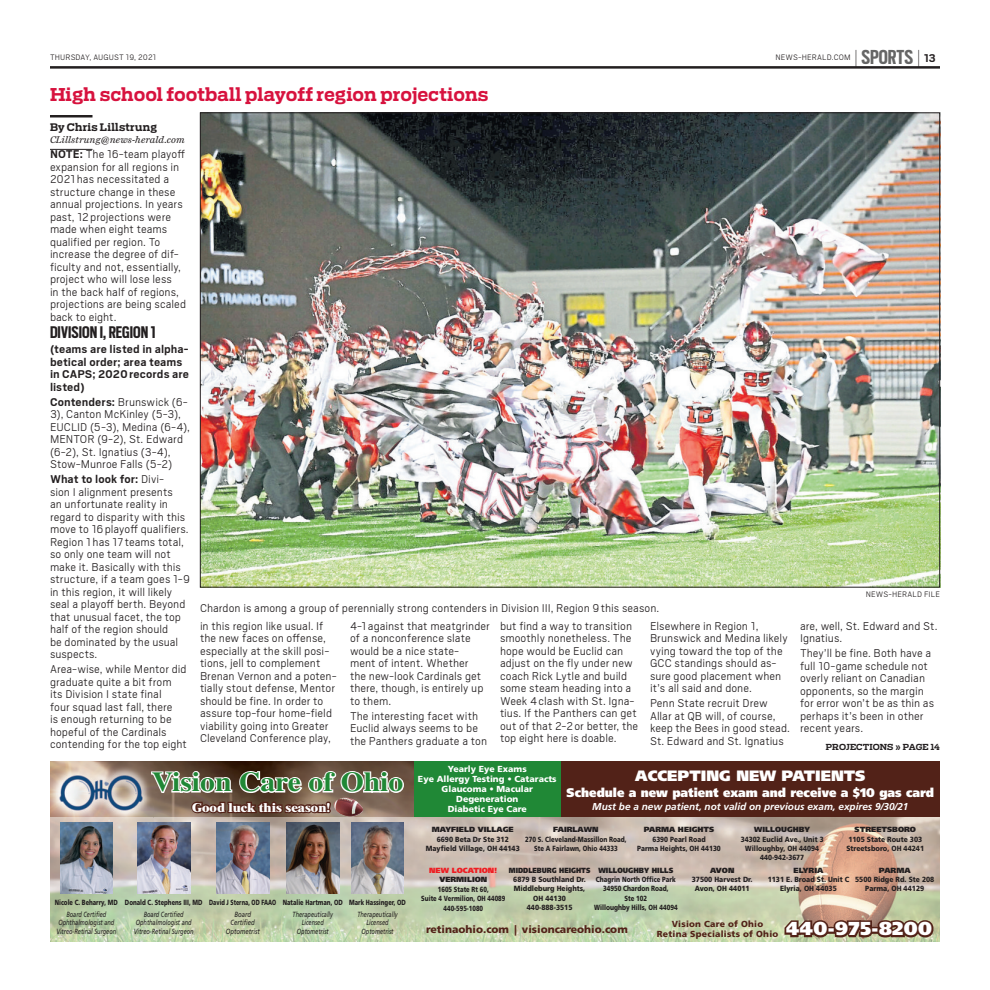
<style>
.page{position:relative;width:990px;height:990px;background:#fff}
.page>*{position:absolute;margin:0;border:0;box-sizing:border-box;transform-origin:0 0}
.t1{font:700 27.5px "Times";color:#208836;scale:1.08 1}
.t2{font:700 22.5px "Scout Cond";color:#666}
.t3{font:700 18.75px "Scout Cond";color:#231f20}
.t4{font:900 18.75px "Frutiger";letter-spacing:.025em;color:#fff}
.t5{font:700 17.5px "Receiver";color:#d7123e}
.t6{font:900 15px "Frutiger";color:#fff}
.t7{font:300 12.5px/12.5px "Cub Scout";color:#231f20}
.t8{font:700 12.5px/12.5px "Cub Scout";letter-spacing:.005em;color:#231f20}
.t9{font:900 12.5px "Frutiger";color:#fff;scale:.94 1}
.t10{font:800 12.5px "Times";color:#fff;scale:1.1 1}
.t11{font:900 10.5px "Frutiger";color:#522218}
.t12{font:700 10.25px "Receiver";letter-spacing:.03em;color:#231f20}
.t13{font:italic 700 10px "Frutiger";color:#fff}
.t14{font:italic 10px "Miller Daily Two";letter-spacing:.015em;color:#231f20}
.t15{font:900 8.75px/10px "Frutiger";color:#fff;text-align:center}
.t16{font:300 8.75px "Cub Scout";letter-spacing:.015em;color:#231f20}
.t17{font:900 8.75px/10px "Frutiger";letter-spacing:.025em;color:#522218;text-align:center}
.t18{font:700 8.25px "Receiver";letter-spacing:.005em;color:#231f20}
.t19{font:900 7.5px/9.4px "Frutiger";color:#231f20;text-align:center;scale:.9 1}
.t20{font:italic 7.5px/8.8px "Frutiger";color:#231f20;text-align:center;scale:.75 1}
.t21{font:900 7.5px/9.4px "Frutiger";color:#231f20;text-align:center;scale:.8 1}
.t22{font:900 7.5px "Frutiger";color:#231f20}
.t23{font:900 7.5px "Frutiger";color:#231f20;scale:.75 1}
.t24{font:900 7.5px/9.4px "Frutiger";color:#231f20;text-align:center;scale:.87 1}
.t25{font:900 7.5px/9.4px "Frutiger";color:#231f20;text-align:center;scale:.78 1}
.t26{font:900 7.5px/9.4px "Frutiger";color:#231f20;text-align:center;scale:.86 1}
.t27{font:italic 7.5px/8.8px "Frutiger";color:#231f20;text-align:center;scale:.8 1}
.t28{font:900 7.5px "Frutiger";color:#231f20;scale:.7 1}
.t29{font:900 7.5px "Frutiger";color:#231f20;scale:.85 1}
.t30{font:900 7.5px "Frutiger";color:#231f20;scale:.9 1}
.t31{font:900 7.5px "Frutiger";color:#ee1d23}
.s1{font-family:"Cub Scout";font-weight:300;font-size:21.5px;color:#231f20}
.s2{font-family:"Cub Scout";font-size:12.5px;color:#231f20}
.s3{font-weight:700}
</style>
<div class="page">
<hr style="left:50px;top:115px;width:42px;height:2px;background:#231f20">
<hr style="left:50px;top:149px;width:42px;height:1px;background:#231f20">
<img style="left:202px;top:114px;width:736px;height:472px">
<img style="left:50px;top:761px;width:890px;height:180px">
<div style="left:561px;top:761px;width:379px;height:56px;background:#522218"></div>
<div style="left:414px;top:761px;width:147px;height:56px;background:#208836"></div>
<svg style="left:783px;top:916px;width:152px;height:23px;background:#7f5f4b"></svg>
<img style="left:50px;top:762px;width:104px;height:61px">
<img style="left:50px;top:765px;width:103px;height:56px">
<svg style="left:150px;top:770px;width:255px;height:45px"></svg>
<img style="left:334px;top:798px;width:29px;height:19px">
<img style="left:60px;top:823px;width:53px;height:70px">
<img style="left:137px;top:823px;width:53px;height:70px">
<img style="left:216px;top:823px;width:53px;height:70px">
<img style="left:351px;top:823px;width:53px;height:70px">
<img style="left:286px;top:823px;width:53px;height:70px">
<hr style="left:50px;top:66px;width:890px;height:3px;background:#231f20">
<p class="t16" style="left:50px;top:55px;width:108px">THURSDAY, AUGUST 19, 2021</p>
<p class="t16" style="left:775px;top:55px;width:77px">NEWS-HERALD.COM</p>
<h2 class="t2" style="left:855px;top:43px;width:83px"><span class="s1">|</span> SPORTS <span class="s1">|</span> <span class="s2">13</span></h2>
<h3 class="t5" style="left:50px;top:88px;width:440px">High school football playoff region projections</h3>
<p class="t12" style="left:50px;top:123px;width:109px">By Chris Lillstrung</p>
<p class="t14" style="left:50px;top:134px;width:136px">CLillstrung@news-herald.com</p>
<p class="t7" style="left:50px;top:149px;width:138px"><span class="s3">NOTE:</span> The 16-team playoff expansion for all regions in<br>2021has necessitated a structure change in these annual projections. In years past, 12projections were made when eight teams qualified per region. To increase the degree of dif&shy;ficulty and not, essentially, project who will lose less<br>in the back half of regions, projections are being scaled back to eight.</p>
<h3 class="t3" style="left:50px;top:321px;width:107px">DIVISION I,REGION 1</h3>
<p class="t8" style="left:50px;top:344px;width:141px">(teams are listed in alpha&shy;betical order; area teams in CAPS; 2020records are listed)</p>
<p class="t7" style="left:50px;top:397px;width:141px"><span class="s3">Contenders:</span> Brunswick (6-<br>3), Canton McKinley (5-3),<br>EUCLID (5-3), Medina (6-4),<br>MENTOR (9-2), St. Edward (6-2), St. Ignatius (3-4),<br>Stow-Munroe Falls (5-2)</p>
<p class="t7" style="left:50px;top:474px;width:141px"><span class="s3">What to look for:</span> Divi-<br>sion I alignment presents<br>an unfortunate reality in regard to disparity with this move to 16playoff qualifiers.<br>Region 1has 17teams total, so only one team will not make it. Basically with this structure, if a team goes 1-9 in this region, it will likely seal a playoff berth. Beyond that unusual facet, the top half of the region should<br>be dominated by the usual suspects.</p>
<p class="t7" style="left:50px;top:664px;width:139px">Area-wise, while Mentor did graduate quite a bit from its Division I state final<br>four squad last fall, there<br>is enough returning to be hopeful of the Cardinals contending for the top eight</p>
<p class="t16" style="left:866px;top:591px;width:76px">NEWS-HERALD FILE</p>
<p class="t7" style="left:200px;top:603px;width:461px">Chardon is among a group of perennially strong contenders in Division III, Region 9this season.</p>
<p class="t7" style="left:200px;top:620px;width:138px">in this region like usual. If the new faces on offense, especially at the skill posi&shy;tions, jell to complement<br>Brenan Vernon and a poten&shy;tially stout defense, Mentor should be fine. In order to assure top-four home-field viability going into Greater<br>Cleveland Conference play,</p>
<p class="t7" style="left:350px;top:620px;width:141px">4-1against that meatgrinder of a nonconference slate would be a nice state-<br>ment of intent. Whether<br>the new-look Cardinals get there, though, is entirely up to them.</p>
<p class="t7" style="left:500px;top:620px;width:140px">but find a way to transition smoothly nonetheless. The hope would be Euclid can adjust on the fly under new coach Rick Lytle and build some steam heading into a<br>Week 4clash with St. Igna&shy;tius. If the Panthers can get out of that 2-2or better, the top eight here is doable.</p>
<p class="t7" style="left:650px;top:620px;width:139px">Elsewhere in Region 1,<br>Brunswick and Medina likely vying toward the top of the<br>GCC standings should as&shy;sure good placement when it’s all said and done.</p>
<p class="t7" style="left:800px;top:620px;width:139px">are, well, St. Edward and St.<br>Ignatius.</p>
<p class="t7" style="left:800px;top:648px;width:136px">They’ll be fine. Both have a full 10-game schedule not overly reliant on Canadian opponents, so the margin for error won’t be as thin as perhaps it’s been in other recent years.</p>
<p class="t7" style="left:650px;top:698px;width:142px">Penn State recruit Drew<br>Allar at QB will, of course, keep the Bees in good stead.<br>St. Edward and St. Ignatius</p>
<p class="t7" style="left:350px;top:710px;width:139px">The interesting facet with<br>Euclid always seems to be the Panthers graduate a ton</p>
<p class="t18" style="left:826px;top:744px;width:116px">PROJECTIONS » PAGE 14</p>
<p class="t6" style="left:635px;top:771px;width:232px">ACCEPTING NEW PATIENTS</p>
<p class="t9" style="left:567px;top:788px;width:392px">Schedule a new patient exam and receive a $10 gas card</p>
<p class="t13" style="left:592px;top:800px;width:318px">Must be a new patient, not valid on previous exam, expires 9/30/21</p>
<p class="t15" style="left:418px;top:765px;width:140px">Yearly Eye Exams<br>Eye Allergy Testing • Cataracts<br>Glaucoma • Macular<br>Degeneration<br>Diabetic Eye Care</p>
<p class="t22" style="left:432px;top:827px;width:83px">MAYFIELD VILLAGE</p>
<p class="t19" style="left:426px;top:835px;width:106px">6690 Beta Dr Ste 312<br>Mayfield Village, OH 44143</p>
<h1 class="t1" style="left:152px;top:772px;width:234px">Vision Care of Ohio</h1>
<p class="t10" style="left:192px;top:803px;width:127px">Good luck this season!</p>
<p class="t22" style="left:644px;top:827px;width:72px">PARMA HEIGHTS</p>
<p class="t26" style="left:637px;top:835px;width:99px">6390 Pearl Road<br>Parma Heights, OH 44130</p>
<p class="t22" style="left:754px;top:827px;width:57px">WILLOUGHBY</p>
<p class="t24" style="left:741px;top:835px;width:97px">34302 Euclid Ave., Unit 3<br>Willoughby, OH 44094<br>440-942-3677</p>
<p class="t22" style="left:855px;top:827px;width:63px">STREETSBORO</p>
<p class="t19" style="left:846px;top:835px;width:88px;text-align:left">1105 State Route 303<br>Streetsboro, OH 44241</p>
<p class="t22" style="left:553px;top:827px;width:47px">FAIRLAWN</p>
<p class="t21" style="left:525px;top:835px;width:128px">270 S. Cleveland-Massillon Road,<br>Ste A Fairlawn, Ohio 44333</p>
<p class="t23" style="left:55px;top:900px;width:85px">Nicole C. Beharry, MD</p>
<p class="t20" style="left:56px;top:910px;width:81px">Board Certified<br>Ophthalmologist and<br>Vitreo-Retinal Surgeon</p>
<p class="t23" style="left:125px;top:900px;width:105px">Donald C. Stephens III, MD</p>
<p class="t20" style="left:134px;top:910px;width:81px">Board Certified<br>Ophthalmologist and<br>Vitreo-Retinal Surgeon</p>
<p class="t28" style="left:209px;top:900px;width:97px">David J Sterna, OD FAAO</p>
<p class="t27" style="left:226px;top:910px;width:44px">Board<br>Certified<br>Optometrist</p>
<p class="t23" style="left:283px;top:900px;width:82px">Natalie Hartman, OD</p>
<p class="t20" style="left:293px;top:910px;width:55px">Therapeutically<br>Licensed<br>Optometrist</p>
<p class="t23" style="left:349px;top:900px;width:77px">Mark Hassinger, OD</p>
<p class="t20" style="left:357px;top:910px;width:55px">Therapeutically<br>Licensed<br>Optometrist</p>
<p class="t29" style="left:509px;top:867px;width:97px">MIDDLEBURG HEIGHTS</p>
<p class="t19" style="left:513px;top:876px;width:82px">6879 B Southland Dr.<br>Middleburg Heights,<br>OH 44130<br>440-888-3515</p>
<p class="t30" style="left:598px;top:867px;width:85px">WILLOUGHBY HILLS</p>
<p class="t21" style="left:594px;top:876px;width:106px">Chagrin North Office Park<br>34950 Chardon Road,<br>Ste 102<br>Willoughby Hills, OH 44094</p>
<p class="t31" style="left:429px;top:867px;width:70px">NEW LOCATION!</p>
<p class="t22" style="left:439px;top:876px;width:49px">VERMILION</p>
<p class="t25" style="left:421px;top:886px;width:109px">1605 State Rt 60,<br>Suite 4 Vermilion, OH 44089<br>440-595-1080</p>
<p class="t22" style="left:710px;top:867px;width:26px">AVON</p>
<p class="t19" style="left:692px;top:876px;width:69px">37500 Harvest Dr.<br>Avon, OH 44011</p>
<p class="t22" style="left:794px;top:867px;width:31px">ELYRIA</p>
<p class="t19" style="left:768px;top:876px;width:92px">1131 E. Broad St. Unit C<br>Elyria, OH 44035</p>
<p class="t22" style="left:879px;top:867px;width:33px">PARMA</p>
<p class="t19" style="left:855px;top:876px;width:89px">5500 Ridge Rd. Ste 208<br>Parma, OH 44129</p>
<p class="t17" style="left:657px;top:920px;width:123px">Vision Care of Ohio<br>Retina Specialists of Ohio</p>
<p class="t11" style="left:426px;top:926px;width:203px">retinaohio.com | visioncareohio.com</p>
<h3 class="t4" style="left:786px;top:922px;width:147px">440-975-8200</h3>
</div>
